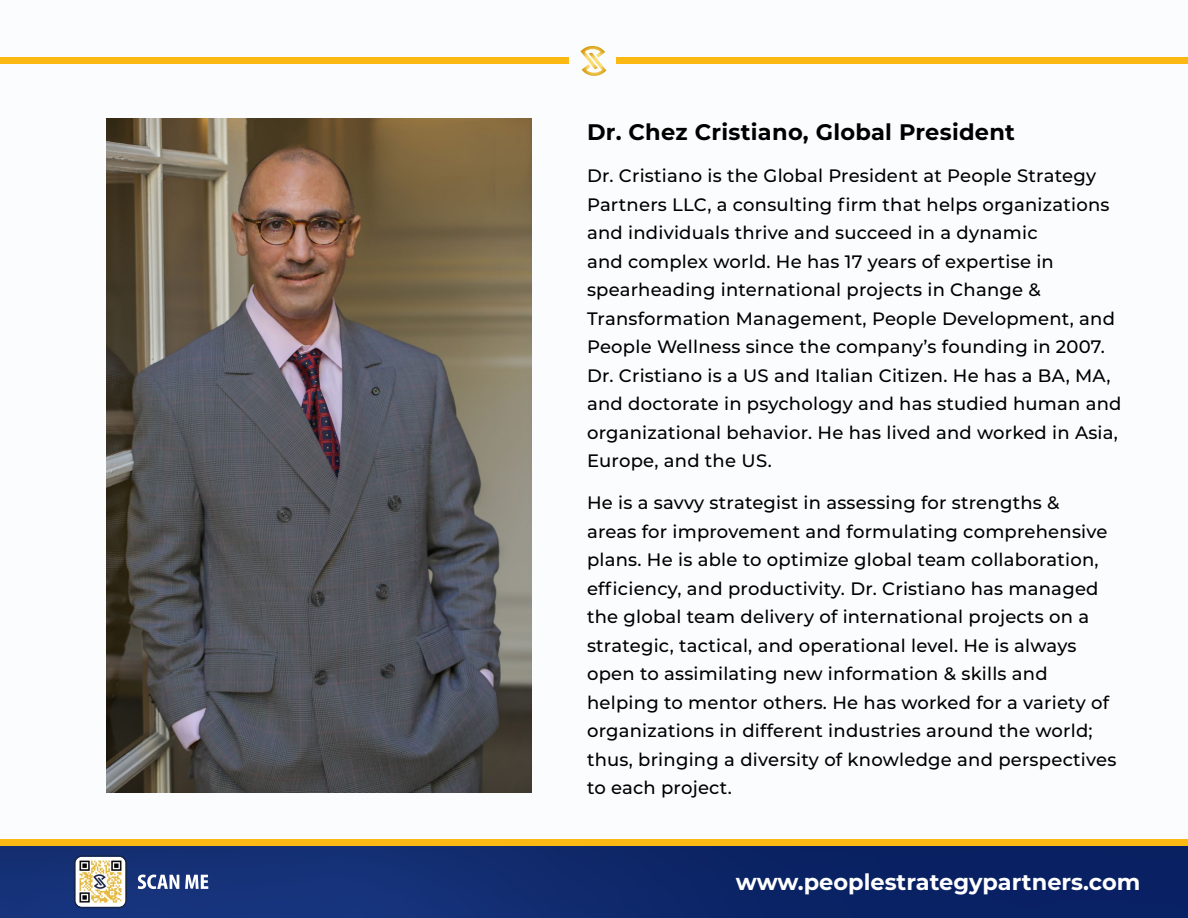
<style>
.page{position:relative;width:1188px;height:918px;background:#fff}
.page>*{position:absolute;margin:0;border:0;box-sizing:border-box;transform-origin:0 0}
.t1{font:100 22.5px "Montserrat";letter-spacing:.015em;color:#000}
.t2{font:700 22.5px "Montserrat";color:#fff}
.t3{font:500 18px/28.5px "Montserrat";letter-spacing:.015em;color:#000}
</style>
<div class="page">
<div style="left:0;top:0;width:1188px;height:879px;background:#fafcfd"></div>
<div style="left:0;top:57px;width:1188px;height:6px;background:#fdb913"></div>
<div style="left:570px;top:38px;width:46px;height:46px;background:#fff"></div>
<svg style="left:580px;top:46px;width:26px;height:30px"></svg>
<div style="left:0;top:840px;width:1188px;height:78px;background:linear-gradient(to right,#18357c,#061e5e)"></div>
<div style="left:0;top:840px;width:1188px;height:6px;background:#fdb913"></div>
<svg style="left:74px;top:855px;width:53px;height:53px"></svg>
<svg style="left:138px;top:875px;width:41px;height:14px"></svg>
<svg style="left:185px;top:875px;width:23px;height:14px"></svg>
<img style="left:106px;top:118px;width:425px;height:675px">
<p class="t1" style="left:587px;top:117px;width:430px">Dr. Chez Cristiano, Global President</p>
<p class="t3" style="left:587px;top:161px;width:536px">Dr. Cristiano is the Global President at People Strategy Partners LLC, a consulting firm that helps organizations and individuals thrive and succeed in a dynamic<br>and complex world. He has 17 years of expertise in spearheading international projects in Change &amp; Transformation Management, People Development, and People Wellness since the company’s founding in 2007.<br>Dr. Cristiano is a US and Italian Citizen. He has a BA, MA, and doctorate in psychology and has studied human and organizational behavior. He has lived and worked in Asia, Europe, and the US.</p>
<p class="t3" style="left:587px;top:488px;width:531px">He is a savvy strategist in assessing for strengths &amp;<br>areas for improvement and formulating comprehensive plans. He is able to optimize global team collaboration, efficiency, and productivity. Dr. Cristiano has managed the global team delivery of international projects on a strategic, tactical, and operational level. He is always open to assimilating new information &amp; skills and helping to mentor others. He has worked for a variety of organizations in different industries around the world; thus, bringing a diversity of knowledge and perspectives to each project.</p>
<p class="t2" style="left:736px;top:866px;width:406px">www.peoplestrategypartners.com</p>
</div>
